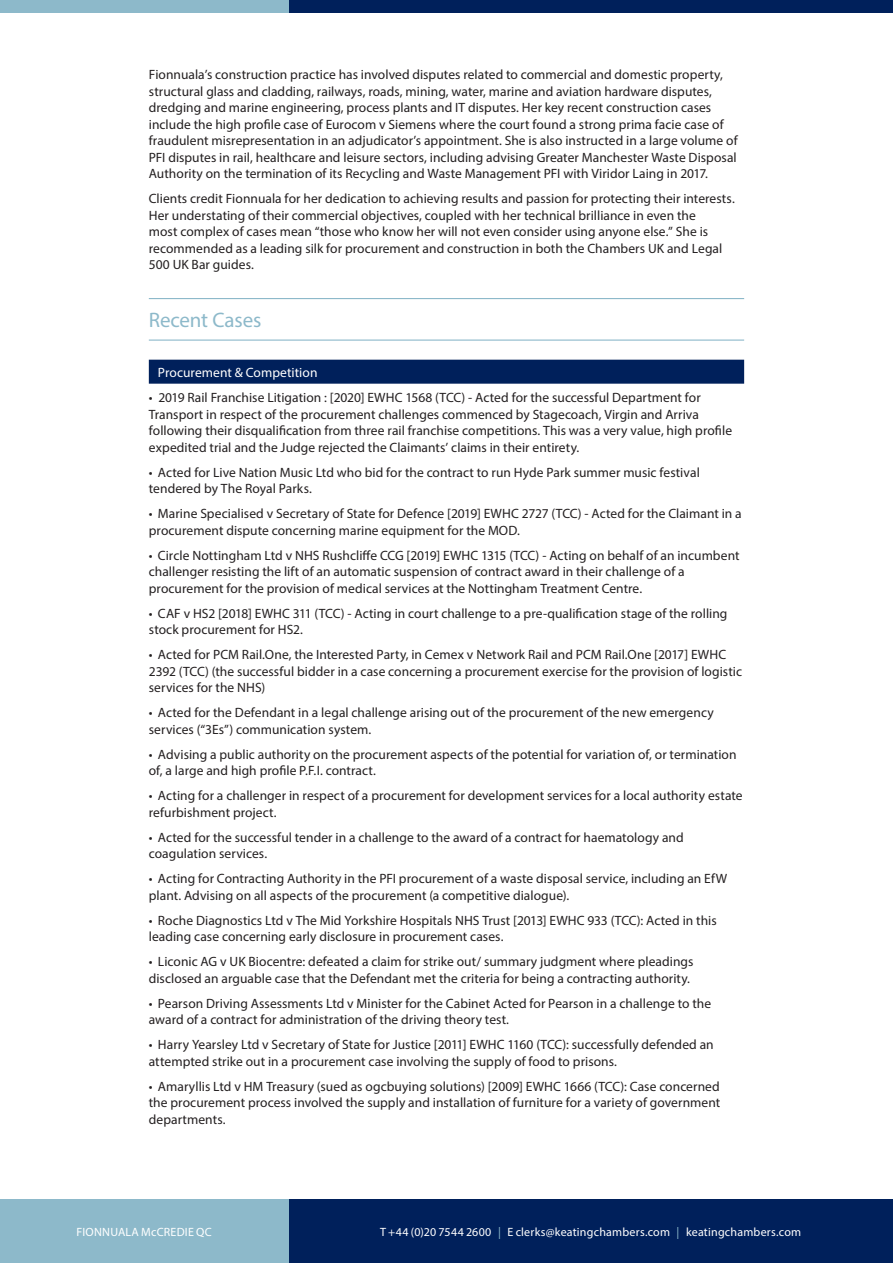
<style>
.page{position:relative;width:893px;height:1263px;background:#fff}
.page>*{position:absolute;margin:0;border:0;box-sizing:border-box;transform-origin:0 0}
.t1{font:21px "Myriad Pro";letter-spacing:-.005em;color:#8db9ca}
.t2{font:13.5px/16.5px "Myriad Pro";letter-spacing:.005em;color:#231f20}
.t3{font:13.5px "Myriad Pro";letter-spacing:.005em;color:#fff}
.t4{font:12px "Myriad Pro";letter-spacing:.02em;color:#fff}
.s1{color:#8db9ca}
</style>
<div class="page">
<div style="left:288px;top:1199px;width:605px;height:64px;background:#00205b"></div>
<div style="left:0;top:1199px;width:288px;height:64px;background:#8db9ca"></div>
<div style="left:289px;top:0;width:604px;height:13px;background:#00205b"></div>
<div style="left:0;top:0;width:289px;height:13px;background:#8db9ca"></div>
<hr style="left:149px;top:298px;width:595px;height:1px;background:#8db9ca">
<hr style="left:149px;top:339px;width:595px;height:2px;background:#8db9ca">
<div style="left:149px;top:360px;width:595px;height:24px;background:#00205b"></div>
<p class="t2" style="left:149px;top:66px;width:590px">Fionnuala’s construction practice has involved disputes related to commercial and domestic property, structural glass and cladding, railways, roads, mining, water, marine and aviation hardware disputes, dredging and marine engineering, process plants and IT disputes. Her key recent construction cases include the high profile case of Eurocom v Siemens where the court found a strong prima facie case of fraudulent misrepresentation in an adjudicator’s appointment. She is also instructed in a large volume of PFI disputes in rail, healthcare and leisure sectors, including advising Greater Manchester Waste Disposal Authority on the termination of its Recycling and Waste Management PFI with Viridor Laing in 2017.</p>
<p class="t2" style="left:149px;top:190px;width:588px">Clients credit Fionnuala for her dedication to achieving results and passion for protecting their interests.<br>Her understating of their commercial objectives, coupled with her technical brilliance in even the<br>most complex of cases mean “those who know her will not even consider using anyone else.” She is recommended as a leading silk for procurement and construction in both the Chambers UK and Legal 500 UK Bar guides.</p>
<p class="t1" style="left:149px;top:307px;width:114px">Recent Cases</p>
<p class="t3" style="left:158px;top:364px;width:161px">Procurement &amp; Competition</p>
<p class="t2" style="left:149px;top:389px;width:585px">• 2019 Rail Franchise Litigation : [2020] EWHC 1568 (TCC) - Acted for the successful Department for Transport in respect of the procurement challenges commenced by Stagecoach, Virgin and Arriva following their disqualification from three rail franchise competitions. This was a very value, high profile expedited trial and the Judge rejected the Claimants’ claims in their entirety.</p>
<p class="t2" style="left:149px;top:464px;width:552px">• Acted for Live Nation Music Ltd who bid for the contract to run Hyde Park summer music festival tendered by The Royal Parks.</p>
<p class="t2" style="left:149px;top:505px;width:594px">• Marine Specialised v Secretary of State for Defence [2019] EWHC 2727 (TCC) - Acted for the Claimant in a procurement dispute concerning marine equipment for the MOD.</p>
<p class="t2" style="left:149px;top:547px;width:592px">• Circle Nottingham Ltd v NHS Rushcliffe CCG [2019] EWHC 1315 (TCC) - Acting on behalf of an incumbent challenger resisting the lift of an automatic suspension of contract award in their challenge of a procurement for the provision of medical services at the Nottingham Treatment Centre.</p>
<p class="t2" style="left:149px;top:605px;width:580px">• CAF v HS2 [2018] EWHC 311 (TCC) - Acting in court challenge to a pre-qualification stage of the rolling stock procurement for HS2.</p>
<p class="t2" style="left:149px;top:646px;width:595px">• Acted for PCM Rail.One, the Interested Party, in Cemex v Network Rail and PCM Rail.One [2017] EWHC<br>2392 (TCC) (the successful bidder in a case concerning a procurement exercise for the provision of logistic services for the NHS)</p>
<p class="t2" style="left:149px;top:704px;width:566px">• Acted for the Defendant in a legal challenge arising out of the procurement of the new emergency services (“3Es”) communication system.</p>
<p class="t2" style="left:149px;top:746px;width:589px">• Advising a public authority on the procurement aspects of the potential for variation of, or termination of, a large and high profile P.F.I. contract.</p>
<p class="t2" style="left:149px;top:787px;width:595px">• Acting for a challenger in respect of a procurement for development services for a local authority estate refurbishment project.</p>
<p class="t2" style="left:149px;top:829px;width:536px">• Acted for the successful tender in a challenge to the award of a contract for haematology and coagulation services.</p>
<p class="t2" style="left:149px;top:870px;width:580px">• Acting for Contracting Authority in the PFI procurement of a waste disposal service, including an EfW plant. Advising on all aspects of the procurement (a competitive dialogue).</p>
<p class="t2" style="left:149px;top:912px;width:569px">• Roche Diagnostics Ltd v The Mid Yorkshire Hospitals NHS Trust [2013] EWHC 933 (TCC): Acted in this leading case concerning early disclosure in procurement cases.</p>
<p class="t2" style="left:149px;top:953px;width:546px">• Liconic AG v UK Biocentre: defeated a claim for strike out/ summary judgment where pleadings disclosed an arguable case that the Defendant met the criteria for being a contracting authority.</p>
<p class="t2" style="left:149px;top:995px;width:564px">• Pearson Driving Assessments Ltd v Minister for the Cabinet Acted for Pearson in a challenge to the award of a contract for administration of the driving theory test.</p>
<p class="t2" style="left:149px;top:1036px;width:566px">• Harry Yearsley Ltd v Secretary of State for Justice [2011] EWHC 1160 (TCC): successfully defended an attempted strike out in a procurement case involving the supply of food to prisons.</p>
<p class="t2" style="left:149px;top:1078px;width:573px;text-align:justify">• Amaryllis Ltd v HM Treasury (sued as ogcbuying solutions) [2009] EWHC 1666 (TCC): Case concerned the procurement process involved the supply and installation of furniture for a variety of government departments.</p>
<p class="t4" style="left:77px;top:1224px;width:137px">FIONNUALA McCREDIE QC</p>
<p class="t4" style="left:380px;top:1224px;width:423px">T +44 (0)20 7544 2600 <span class="s1">|</span> E clerks@keatingchambers.com <span class="s1">|</span> keatingchambers.com</p>
</div>
